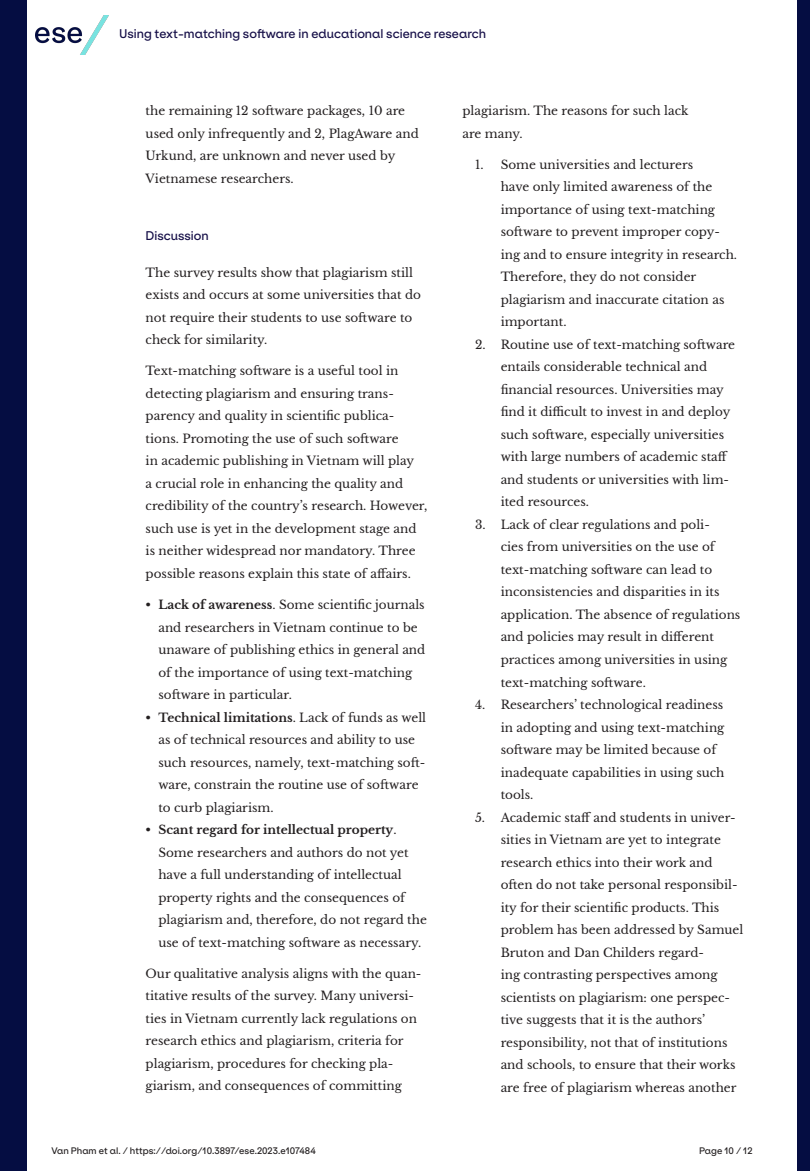
<style>
.page{position:relative;width:810px;height:1171px;background:#fff}
.page>*{position:absolute;margin:0;border:0;box-sizing:border-box;transform-origin:0 0}
.t1{font:12px/22.5px "Libre Baskerville";color:#231f20}
.t2{font:500 12px "ES Klarheit Kurrent";color:#160f48}
.t3{font:500 9px "ES Klarheit Kurrent";color:#231f20}
.s1{font-weight:700}
</style>
<div class="page">
<img style="left:35px;top:15px;width:73px;height:39px">
<div style="left:0;top:0;width:26px;height:1170px;background:#050d42"></div>
<div style="left:797px;top:0;width:13px;height:1170px;background:#050d42"></div>
<p class="t2" style="left:119px;top:24px;width:369px">Using text-matching software in educational science research</p>
<p class="t1" style="left:146px;top:99px;width:275px">the remaining 12 software packages, 10 are used only infrequently and 2, PlagAware and Urkund, are unknown and never used by Vietnamese researchers.</p>
<p class="t2" style="left:146px;top:225px;width:65px">Discussion</p>
<p class="t1" style="left:146px;top:261px;width:277px">The survey results show that plagiarism still exists and occurs at some universities that do not require their students to use software to check for similarity.</p>
<p class="t1" style="left:146px;top:359px;width:283px">Text-matching software is a useful tool in detecting plagiarism and ensuring trans&shy;parency and quality in scientific publica&shy;tions. Promoting the use of such software<br>in academic publishing in Vietnam will play<br>a crucial role in enhancing the quality and credibility of the country’s research. However, such use is yet in the development stage and is neither widespread nor mandatory. Three possible reasons explain this state of affairs.</p>
<p class="t1" style="left:158px;top:593px;width:268px;text-indent:-13px"><span class="s1">• Lack of awareness</span>. Some scientific journals and researchers in Vietnam continue to be unaware of publishing ethics in general and of the importance of using text-matching software in particular.</p>
<p class="t1" style="left:158px;top:705px;width:269px;text-indent:-13px"><span class="s1">• Technical limitations</span>. Lack of funds as well as of technical resources and ability to use such resources, namely, text-matching soft&shy;ware, constrain the routine use of software to curb plagiarism.</p>
<p class="t1" style="left:158px;top:818px;width:270px;text-indent:-13px"><span class="s1">• Scant regard for intellectual property</span>.<br>Some researchers and authors do not yet have a full understanding of intellectual property rights and the consequences of plagiarism and, therefore, do not regard the use of text-matching software as necessary.</p>
<p class="t1" style="left:146px;top:961px;width:277px">Our qualitative analysis aligns with the quan&shy;titative results of the survey. Many universi&shy;ties in Vietnam currently lack regulations on research ethics and plagiarism, criteria for plagiarism, procedures for checking pla&shy;giarism, and consequences of committing</p>
<p class="t1" style="left:462px;top:99px;width:228px">plagiarism. The reasons for such lack are many.</p>
<p class="t1" style="left:501px;top:153px;width:238px;text-indent:-26px">1. Some universities and lecturers<br>have only limited awareness of the importance of using text-matching software to prevent improper copy&shy;ing and to ensure integrity in research.<br>Therefore, they do not consider plagiarism and inaccurate citation as important.</p>
<p class="t1" style="left:501px;top:333px;width:236px;text-indent:-26px">2. Routine use of text-matching software entails considerable technical and financial resources. Universities may find it difficult to invest in and deploy such software, especially universities with large numbers of academic staff and students or universities with lim&shy;ited resources.</p>
<p class="t1" style="left:501px;top:513px;width:241px;text-indent:-26px">3. Lack of clear regulations and poli-<br>cies from universities on the use of text-matching software can lead to inconsistencies and disparities in its application. The absence of regulations and policies may result in different practices among universities in using text-matching software.</p>
<p class="t1" style="left:501px;top:693px;width:225px;text-indent:-26px">4. Researchers’ technological readiness in adopting and using text-matching software may be limited because of inadequate capabilities in using such tools.</p>
<p class="t1" style="left:501px;top:805px;width:244px;text-indent:-26px">5. Academic staff and students in univer&shy;sities in Vietnam are yet to integrate research ethics into their work and often do not take personal responsibil&shy;ity for their scientific products. This problem has been addressed by Samuel Bruton and Dan Childers regard-<br>ing contrasting perspectives among scientists on plagiarism: one perspec&shy;tive suggests that it is the authors’ responsibility, not that of institutions and schools, to ensure that their works are free of plagiarism whereas another</p>
<p class="t3" style="left:51px;top:1142px;width:266px">Van Pham et al. / https://doi.org/10.3897/ese.2023.e107484</p>
<p class="t3" style="left:699px;top:1142px;width:55px">Page 10 / 12</p>
</div>
